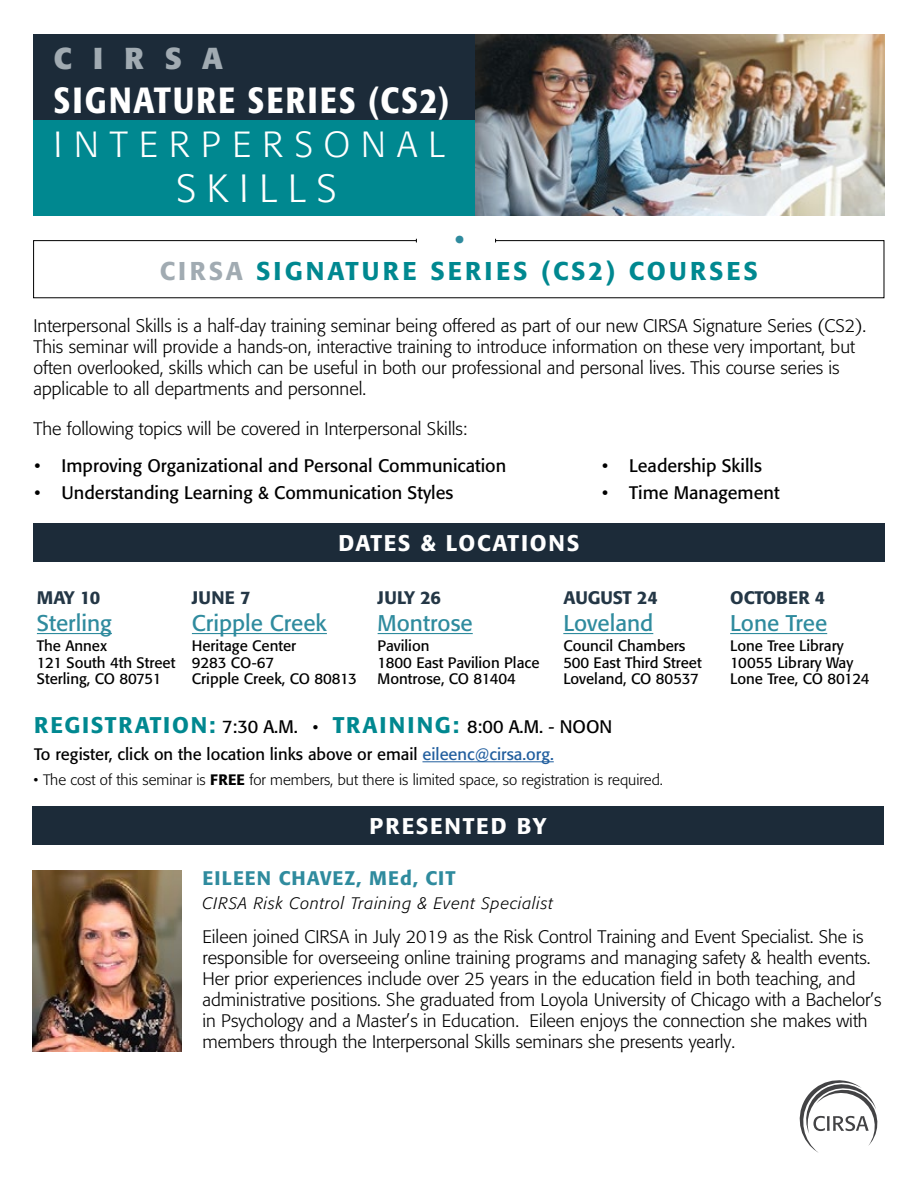
<style>
.page{position:relative;width:918px;height:1188px;background:#fff}
.page>*{position:absolute;margin:0;border:0;box-sizing:border-box;transform-origin:0 0}
.t1{font:300 39px "Formata";letter-spacing:.27em;color:#fff}
.t2{font:500 condensed 36px "Formata";letter-spacing:.07em;color:#fff}
.t3{font:300 36px "Formata";letter-spacing:.31em;color:#fff}
.t4{font:700 30px "Formata";letter-spacing:.69em;color:#a1abb2}
.t5{font:500 27px "Formata";color:#2f8b9e}
.t6{font:500 25.5px "Formata";letter-spacing:.12em;color:#008890}
.t7{font:500 22.5px "Formata";letter-spacing:.08em;color:#008890}
.t8{font:22.5px "Formata";color:#2f8b9e}
.t9{font:500 22.5px "Formata";letter-spacing:.08em;color:#fff}
.t10{font:500 19.5px "Formata";letter-spacing:.05em;color:#2f8b9e}
.t11{font:300 18px/21px "Formata";color:#000}
.t12{font:18px "Formata";color:#000}
.t13{font:500 18px "Formata";color:#243746}
.t14{font:16.5px "Formata";color:#000}
.t15{font:italic 300 16.5px "Formata";letter-spacing:.05em;color:#000}
.t16{font:15px/16.5px "Formata";color:#000}
.t17{font:300 15px "Formata";color:#000}
.s1{color:#a1abb2}
.s2{font-weight:400;font-size:18px;color:#000}
.s3{font-weight:400;font-size:16.5px;color:#000}
.s4{color:#215e9e}
.s5{font-weight:500}
</style>
<div class="page">
<div style="left:33px;top:59px;width:443px;height:157px;background:#008890"></div>
<div style="left:33px;top:34px;width:443px;height:86px;background:#1c2b39"></div>
<img style="left:476px;top:34px;width:409px;height:182px">
<div style="left:33px;top:523px;width:852px;height:39px;background:#1c2b39"></div>
<hr style="left:422px;top:761px;width:132px;height:1px;background:#215e9e">
<hr style="left:192px;top:633px;width:135px;height:1px;background:#2f8b9e">
<svg style="left:33px;top:240px;width:852px;height:58px"></svg>
<hr style="left:37px;top:633px;width:75px;height:1px;background:#2f8b9e">
<hr style="left:378px;top:633px;width:95px;height:1px;background:#2f8b9e">
<hr style="left:563px;top:633px;width:90px;height:1px;background:#2f8b9e">
<hr style="left:730px;top:633px;width:97px;height:1px;background:#2f8b9e">
<div style="left:32px;top:806px;width:851px;height:39px;background:#1c2b39"></div>
<img style="left:32px;top:870px;width:150px;height:181px">
<svg style="left:800px;top:1080px;width:78px;height:73px"></svg>
<h3 class="t4" style="left:54px;top:40px;width:171px">CIRSA</h3>
<h2 class="t2" style="left:54px;top:78px;width:397px">SIGNATURE SERIES (CS2)</h2>
<h2 class="t3" style="left:54px;top:123px;width:393px">INTERPERSONAL</h2>
<h1 class="t1" style="left:176px;top:166px;width:162px">SKILLS</h1>
<h3 class="t5" style="left:455px;top:223px;width:10px">•</h3>
<h3 class="t6" style="left:160px;top:255px;width:600px"><span class="s1">CIRSA</span> SIGNATURE SERIES (CS2) COURSES</h3>
<p class="t11" style="left:33px;top:315px;width:834px">Interpersonal Skills is a half-day training seminar being offered as part of our new CIRSA Signature Series (CS2).<br>This seminar will provide a hands-on, interactive training to introduce information on these very important, but often overlooked, skills which can be useful in both our professional and personal lives. This course series is applicable to all departments and personnel.</p>
<p class="t11" style="left:33px;top:419px;width:436px">The following topics will be covered in Interpersonal Skills:</p>
<p class="t12" style="left:35px;top:455px;width:473px">• Improving Organizational and Personal Communication</p>
<p class="t12" style="left:35px;top:482px;width:420px">• Understanding Learning &amp; Communication Styles</p>
<p class="t12" style="left:602px;top:455px;width:161px">• Leadership Skills</p>
<p class="t12" style="left:602px;top:482px;width:179px">• Time Management</p>
<p class="t13" style="left:37px;top:587px;width:65px">MAY 10</p>
<p class="t8" style="left:37px;top:610px;width:77px">Sterling</p>
<p class="t16" style="left:37px;top:637px;width:140px">The Annex<br>121 South 4th Street<br>Sterling, CO 80751</p>
<p class="t9" style="left:339px;top:530px;width:242px">DATES &amp; LOCATIONS</p>
<p class="t13" style="left:192px;top:587px;width:60px">JUNE 7</p>
<p class="t8" style="left:192px;top:610px;width:136px">Cripple Creek</p>
<p class="t16" style="left:192px;top:637px;width:167px">Heritage Center<br>9283 CO-67<br>Cripple Creek, CO 80813</p>
<p class="t13" style="left:378px;top:587px;width:65px">JULY 26</p>
<p class="t8" style="left:378px;top:610px;width:97px">Montrose</p>
<p class="t16" style="left:378px;top:637px;width:163px">Pavilion<br>1800 East Pavilion Place<br>Montrose, CO 81404</p>
<p class="t13" style="left:563px;top:587px;width:96px">AUGUST 24</p>
<p class="t8" style="left:563px;top:610px;width:91px">Loveland</p>
<p class="t16" style="left:563px;top:637px;width:140px">Council Chambers<br>500 East Third Street<br>Loveland, CO 80537</p>
<p class="t7" style="left:34px;top:711px;width:580px">REGISTRATION: <span class="s2">7:30 A.M.</span> <span class="s3">•</span> TRAINING: <span class="s2">8:00 A.M. - NOON</span></p>
<p class="t14" style="left:34px;top:744px;width:521px">To register, click on the location links above or email <span class="s4">eileenc@cirsa.org.</span></p>
<p class="t17" style="left:34px;top:771px;width:631px">• The cost of this seminar is <span class="s5">FREE</span> for members, but there is limited space, so registration is required.</p>
<p class="t13" style="left:730px;top:587px;width:97px">OCTOBER 4</p>
<p class="t8" style="left:730px;top:610px;width:99px">Lone Tree</p>
<p class="t16" style="left:730px;top:637px;width:141px">Lone Tree Library<br>10055 Library Way<br>Lone Tree, CO 80124</p>
<p class="t9" style="left:370px;top:813px;width:178px">PRESENTED BY</p>
<p class="t10" style="left:202px;top:867px;width:255px">EILEEN CHAVEZ, MEd, CIT</p>
<p class="t15" style="left:202px;top:894px;width:352px">CIRSA Risk Control Training &amp; Event Specialist</p>
<p class="t11" style="left:202px;top:926px;width:681px">Eileen joined CIRSA in July 2019 as the Risk Control Training and Event Specialist. She is responsible for overseeing online training programs and managing safety &amp; health events.<br>Her prior experiences include over 25 years in the education field in both teaching, and administrative positions. She graduated from Loyola University of Chicago with a Bachelor’s in Psychology and a Master’s in Education. Eileen enjoys the connection she makes with members through the Interpersonal Skills seminars she presents yearly.</p>
</div>
